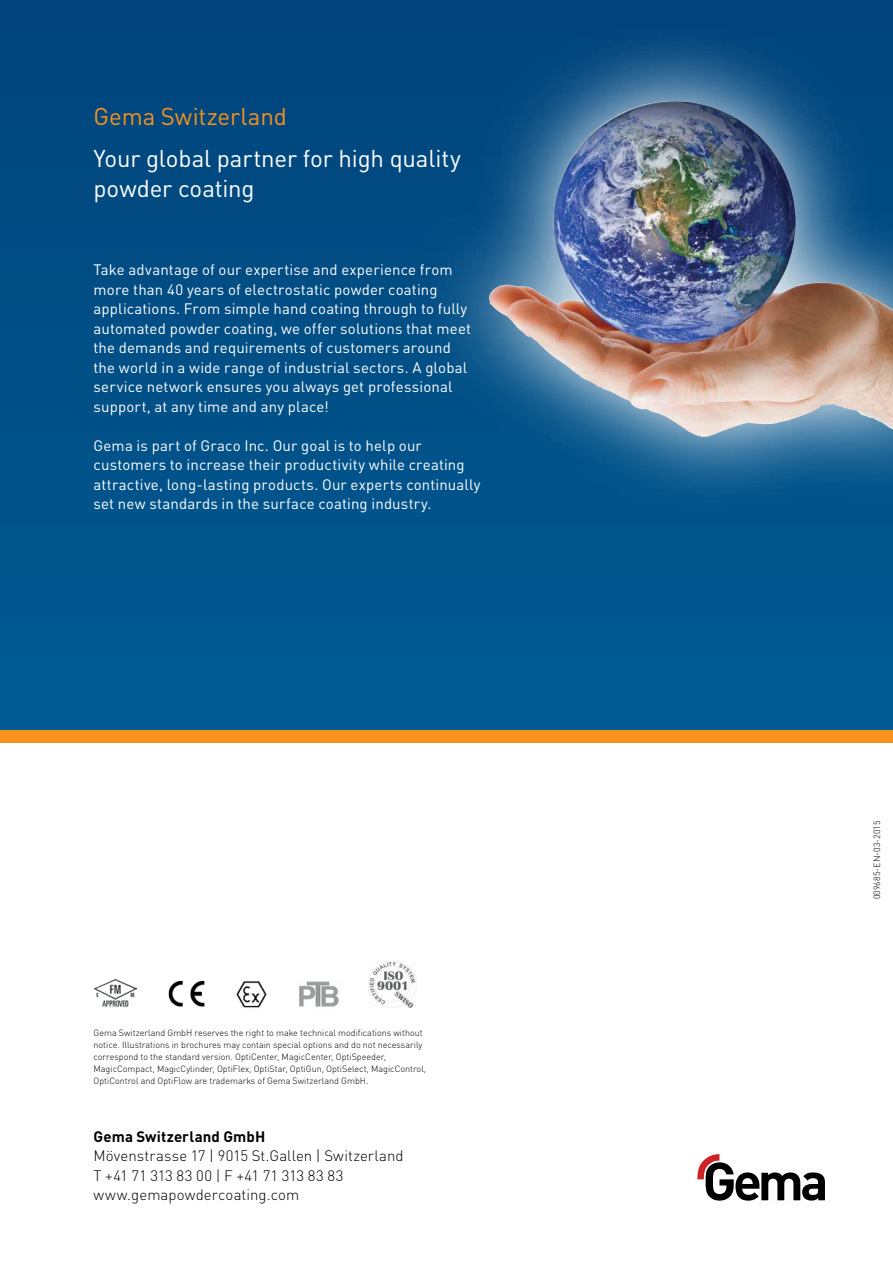
<style>
.page{position:relative;width:893px;height:1263px;background:#fff}
.page>*{position:absolute;margin:0;border:0;box-sizing:border-box;transform-origin:0 0}
.t1{font:24px/30px "DIN Pro";letter-spacing:-.005em;color:#fff}
.t2{font:24px "DIN Pro";letter-spacing:-.005em;color:#f7921e}
.t3{font:15px/19.5px "DIN Pro";letter-spacing:.01em;color:#fff}
.t4{font:300 15px/19.5px "DIN Pro";letter-spacing:.005em;color:#000}
.t5{font:700 15px "DIN Pro";letter-spacing:.01em;color:#000}
.t6{font:300 9px/12px "DIN Pro";color:#000}
</style>
<div class="page">
<div style="left:0;top:0;width:893px;height:737px;background:linear-gradient(to right,#004e85,#00588f)"></div>
<svg style="left:880px;top:0;width:13px;height:730px"></svg>
<div style="left:0;top:730px;width:893px;height:13px;background:#f7921e"></div>
<img style="left:368px;top:960px;width:48px;height:48px">
<img style="left:94px;top:979px;width:42px;height:28px">
<img style="left:168px;top:980px;width:37px;height:27px">
<img style="left:236px;top:981px;width:31px;height:27px">
<img style="left:299px;top:981px;width:40px;height:26px">
<svg style="left:697px;top:1154px;width:128px;height:46px"></svg>
<img style="left:417px;top:24px;width:476px;height:487px">
<img style="left:588px;top:101px;width:85px;height:36px">
<h1 class="t2" style="left:94px;top:97px;width:195px">Gema Switzerland</h1>
<h1 class="t1" style="left:94px;top:141px;width:369px">Your global partner for high quality powder coating</h1>
<p class="t3" style="left:94px;top:258px;width:379px">Take advantage of our expertise and experience from more than 40 years of electrostatic powder coating applications. From simple hand coating through to fully automated powder coating, we offer solutions that meet the demands and requirements of customers around the world in a wide range of industrial sectors. A global service network ensures you always get professional support, at any time and any place!</p>
<p class="t3" style="left:94px;top:434px;width:388px">Gema is part of Graco Inc. Our goal is to help our customers to increase their productivity while creating attractive, long-lasting products. Our experts continually set new standards in the surface coating industry.</p>
<p class="t6" style="left:94px;top:1025px;width:334px">Gema Switzerland GmbH reserves the right to make technical modifications without notice. Illustrations in brochures may contain special options and do not necessarily correspond to the standard version. OptiCenter, MagicCenter, OptiSpeeder, MagicCompact, MagicCylinder, OptiFlex, OptiStar, OptiGun, OptiSelect, MagicControl, OptiControl and OptiFlow are trademarks of Gema Switzerland GmbH.</p>
<p class="t5" style="left:94px;top:1124px;width:173px">Gema Switzerland GmbH</p>
<p class="t4" style="left:94px;top:1145px;width:312px">Mövenstrasse 17 | 9015 St.Gallen | Switzerland<br>T +41 71 313 83 00 | F +41 71 313 83 83 www.gemapowdercoating.com</p>
<p class="t6" style="left:870px;top:899px;width:81px;rotate:-90deg">009685-EN-03-2015</p>
</div>
